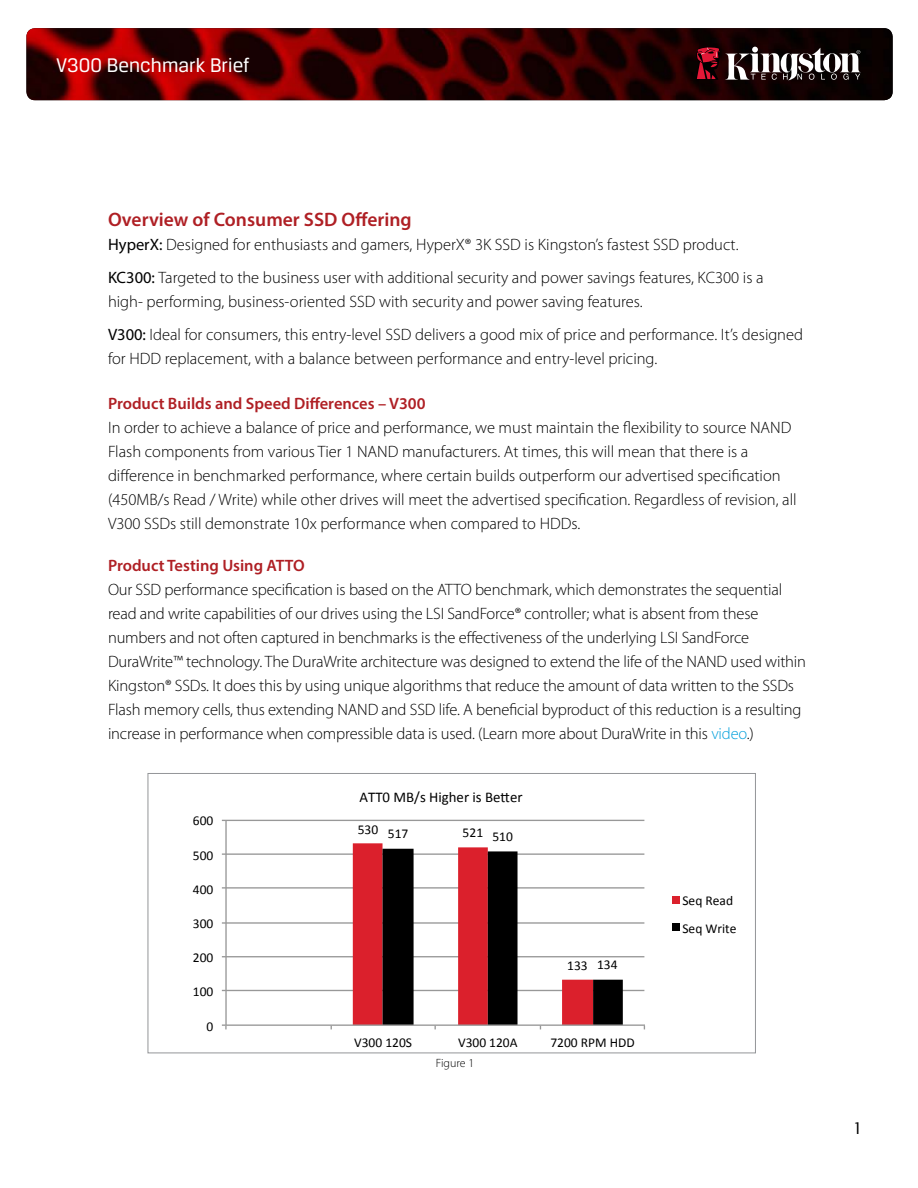
<style>
.page{position:relative;width:918px;height:1188px;background:#fff}
.page>*{position:absolute;margin:0;border:0;box-sizing:border-box;transform-origin:0 0}
.t1{font:21px "Breuer Text";color:#fff}
.t2{font:600 19.5px "Myriad Pro";color:#af1f24}
.t3{font:18px "Breuer Text";color:#000}
.t4{font:300 16.5px/24px "Myriad Pro";color:#000}
.t5{font:600 16.5px "Myriad Pro";color:#af1f24}
.t6{font:14.85px "Calibri";color:#000}
.t7{font:13.5px/27.2px "Calibri";color:#000}
.t8{font:300 12px "Myriad Pro";color:#000}
.s1{font-weight:400}
.s2{color:#009fdb}
</style>
<div class="page">
<img style="left:26px;top:28px;width:867px;height:72px">
<svg style="left:696px;top:47px;width:165px;height:33px"></svg>
<hr style="left:226px;top:990px;width:418px;height:1px;background:#989898">
<hr style="left:226px;top:956px;width:418px;height:1px;background:#989898">
<hr style="left:226px;top:922px;width:418px;height:2px;background:#989898">
<hr style="left:226px;top:887px;width:418px;height:2px;background:#989898">
<hr style="left:226px;top:853px;width:418px;height:2px;background:#989898">
<hr style="left:226px;top:820px;width:418px;height:1px;background:#989898">
<svg style="left:353px;top:843px;width:135px;height:181px;fill:#db202c"></svg>
<hr style="left:225px;top:820px;width:2px;height:205px;background:#989898">
<hr style="left:226px;top:1024px;width:419px;height:2px;background:#989898">
<svg style="left:222px;top:1024px;width:5px;height:5px"></svg>
<svg style="left:383px;top:849px;width:240px;height:180px"></svg>
<div style="left:672px;top:896px;width:7px;height:8px;background:#db202c"></div>
<div style="left:672px;top:924px;width:7px;height:7px;background:#000"></div>
<div style="left:148px;top:773px;width:608px;height:280px;border:1px solid #939598"></div>
<p class="t1" style="left:56px;top:53px;width:195px">V300 Benchmark Brief</p>
<p class="t2" style="left:108px;top:207px;width:305px">Overview of Consumer SSD Offering</p>
<p class="t4" style="left:108px;top:228px;width:657px;line-height:33px"><span class="s1">HyperX:</span> Designed for enthusiasts and gamers, HyperX® 3K SSD is Kingston’s fastest SSD product.<br><span class="s1">KC300:</span> Targeted to the business user with additional security and power savings features, KC300 is a</p>
<p class="t4" style="left:108px;top:285px;width:697px;line-height:33px">high- performing, business-oriented SSD with security and power saving features.<br><span class="s1">V300:</span> Ideal for consumers, this entry-level SSD delivers a good mix of price and performance. It’s designed</p>
<p class="t4" style="left:108px;top:347px;width:551px">for HDD replacement, with a balance between performance and entry-level pricing.</p>
<p class="t5" style="left:108px;top:393px;width:319px">Product Builds and Speed Differences – V300</p>
<p class="t4" style="left:108px;top:416px;width:690px">In order to achieve a balance of price and performance, we must maintain the flexibility to source NAND Flash components from various Tier 1 NAND manufacturers. At times, this will mean that there is a difference in benchmarked performance, where certain builds outperform our advertised specification (450MB/s Read / Write) while other drives will meet the advertised specification. Regardless of revision, all V300 SSDs still demonstrate 10x performance when compared to HDDs.</p>
<p class="t5" style="left:108px;top:555px;width:198px">Product Testing Using ATTO</p>
<p class="t4" style="left:108px;top:578px;width:700px">Our SSD performance specification is based on the ATTO benchmark, which demonstrates the sequential read and write capabilities of our drives using the LSI SandForce® controller; what is absent from these numbers and not often captured in benchmarks is the effectiveness of the underlying LSI SandForce DuraWrite™ technology. The DuraWrite architecture was designed to extend the life of the NAND used within Kingston® SSDs. It does this by using unique algorithms that reduce the amount of data written to the SSDs Flash memory cells, thus extending NAND and SSD life. A beneficial byproduct of this reduction is a resulting increase in performance when compressible data is used. (Learn more about DuraWrite in this <span class="s2">video</span>.)</p>
<p class="t7" style="left:193px;top:807px;width:22px">600</p>
<p class="t7" style="left:193px;top:842px;width:22px">500</p>
<p class="t7" style="left:193px;top:876px;width:22px">400</p>
<p class="t7" style="left:193px;top:910px;width:22px">300</p>
<p class="t7" style="left:193px;top:944px;width:22px">200</p>
<p class="t7" style="left:193px;top:978px;width:22px">100</p>
<p class="t7" style="left:207px;top:1013px;width:8px">0</p>
<p class="t6" style="left:360px;top:787px;width:165px">ATT0 MB/s Higher is Be@er</p>
<p class="t7" style="left:358px;top:816px;width:22px">530</p>
<p class="t7" style="left:463px;top:819px;width:22px">521</p>
<p class="t7" style="left:388px;top:820px;width:22px">517</p>
<p class="t7" style="left:492px;top:823px;width:22px">510</p>
<p class="t7" style="left:567px;top:952px;width:22px">133</p>
<p class="t7" style="left:597px;top:951px;width:22px">134</p>
<p class="t7" style="left:354px;top:1029px;width:59px">V300 120S</p>
<p class="t7" style="left:458px;top:1029px;width:61px">V300 120A</p>
<p class="t7" style="left:550px;top:1029px;width:86px">7200 RPM HDD</p>
<p class="t8" style="left:436px;top:1056px;width:40px">Figure 1</p>
<p class="t7" style="left:682px;top:887px;width:56px">Seq Read<br>Seq Write</p>
<p class="t3" style="left:855px;top:1119px;width:8px">1</p>
</div>
